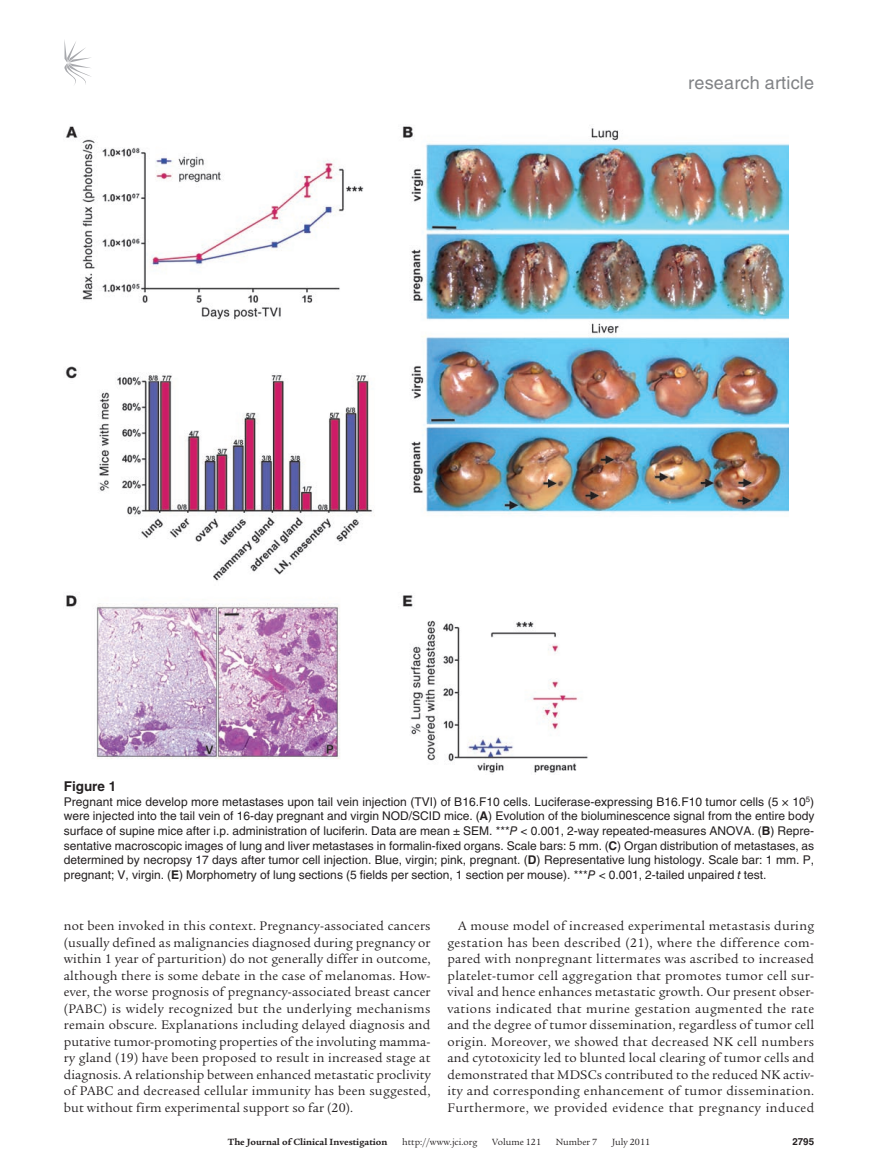
<style>
.page{position:relative;width:878px;height:1175px;background:#fff}
.page>*{position:absolute;margin:0;border:0;box-sizing:border-box;transform-origin:0 0}
.t1{font:18px "Helvetica LT Std";letter-spacing:.01em;color:#808285}
.t2{font:13.5px/16.5px "Legacy Serif Std";letter-spacing:.03em;color:#231f20;text-align:justify}
.t3{font:700 13.5px "Helvetica LT Std";color:#231f20}
.t4{font:12px/14.7px "Helvetica LT Std";color:#231f20;text-align:justify}
.t5{font:9.75px "Legacy Serif Std";color:#231f20}
.t6{font:700 9.75px "Legacy Serif Std";color:#231f20}
.t7{font:700 9.75px "Helvetica LT Std";color:#231f20}
.s1{font-weight:700}
.s2{font-style:italic}
</style>
<div class="page">
<svg style="left:64px;top:40px;width:27px;height:45px"></svg>
<img style="left:65px;top:126px;width:723px;height:647px">
<h1 class="t1" style="left:688px;top:73px;width:127px">research article</h1>
<p class="t3" style="left:64px;top:778px;width:54px">Figure 1</p>
<p class="t4" style="left:64px;top:794px;width:752px">Pregnant mice develop more metastases upon tail vein injection (TVI) of B16.F10 cells. Luciferase-expressing B16.F10 tumor cells (5 × 10<sup>5</sup>) were injected into the tail vein of 16-day pregnant and virgin NOD/SCID mice. (<span class="s1">A</span>) Evolution of the bioluminescence signal from the entire body surface of supine mice after i.p. administration of luciferin. Data are mean ± SEM. ***<span class="s2">P</span> &lt; 0.001, 2-way repeated-measures ANOVA. (<span class="s1">B</span>) Repre&shy;sentative macroscopic images of lung and liver metastases in formalin-fixed organs. Scale bars: 5 mm. (<span class="s1">C</span>) Organ distribution of metastases, as determined by necropsy 17 days after tumor cell injection. Blue, virgin; pink, pregnant. (<span class="s1">D</span>) Representative lung histology. Scale bar: 1 mm. P, pregnant; V, virgin. (<span class="s1">E</span>) Morphometry of lung sections (5 fields per section, 1 section per mouse). ***<span class="s2">P</span> &lt; 0.001, 2-tailed unpaired <span class="s2">t</span> test.</p>
<p class="t2" style="left:64px;top:917px;width:368px">not been invoked in this context. Pregnancy-associated cancers (usually defined as malignancies diagnosed during pregnancy or within 1 year of parturition) do not generally differ in outcome, although there is some debate in the case of melanomas. How&shy;ever, the worse prognosis of pregnancy-associated breast cancer (PABC) is widely recognized but the underlying mechanisms remain obscure. Explanations including delayed diagnosis and putative tumor-promoting properties of the involuting mamma&shy;ry gland (19) have been proposed to result in increased stage at diagnosis. A relationship between enhanced metastatic proclivity of PABC and decreased cellular immunity has been suggested, but without firm experimental support so far (20).</p>
<p class="t2" style="left:447px;top:917px;width:368px;text-indent:11px">A mouse model of increased experimental metastasis during gestation has been described (21), where the difference com&shy;pared with nonpregnant littermates was ascribed to increased platelet-tumor cell aggregation that promotes tumor cell sur&shy;vival and hence enhances metastatic growth. Our present obser&shy;vations indicated that murine gestation augmented the rate and the degree of tumor dissemination, regardless of tumor cell origin. Moreover, we showed that decreased NK cell numbers and cytotoxicity led to blunted local clearing of tumor cells and demonstrated that MDSCs contributed to the reduced NK activ&shy;ity and corresponding enhancement of tumor dissemination.<br>Furthermore, we provided evidence that pregnancy induced</p>
<p class="t6" style="left:228px;top:1135px;width:161px">The Journal of Clinical Investigation</p>
<p class="t5" style="left:402px;top:1136px;width:77px">http://www.jci.org</p>
<p class="t5" style="left:492px;top:1136px;width:50px">Volume 121</p>
<p class="t5" style="left:555px;top:1136px;width:43px">Number 7</p>
<p class="t5" style="left:612px;top:1136px;width:40px">July 2011</p>
<p class="t7" style="left:792px;top:1135px;width:23px">2795</p>
</div>
